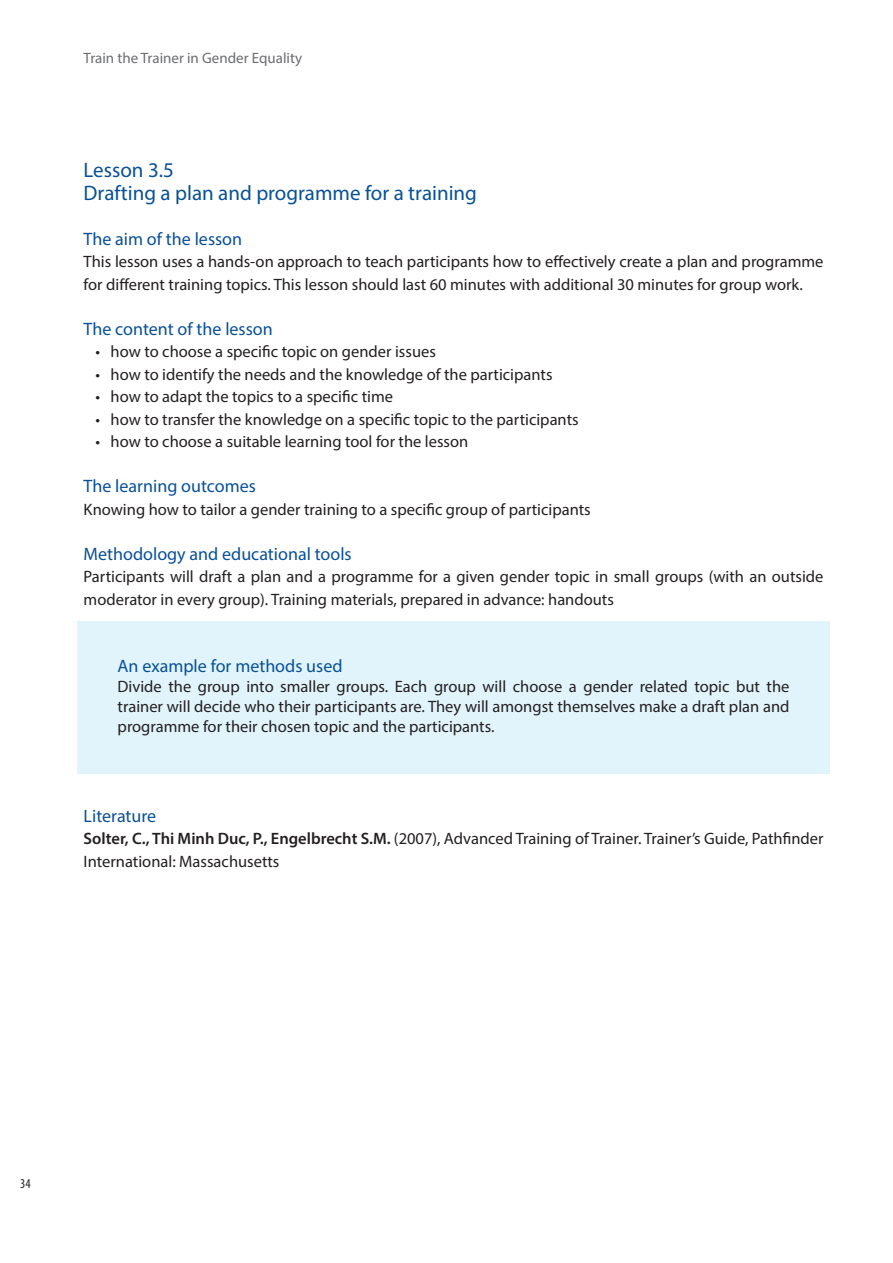
<style>
.page{position:relative;width:893px;height:1263px;background:#fff}
.page>*{position:absolute;margin:0;border:0;box-sizing:border-box;transform-origin:0 0}
.t1{font:21px/22.5px "Myriad Pro";color:#095097}
.t2{font:18px "Myriad Pro";color:#095097}
.t3{font:16.5px/22.5px "Myriad Pro";color:#231f20}
.t4{font:15px "Myriad Pro";color:#6c6d70}
.t5{font:condensed 13.5px "Myriad Pro";color:#231f20}
.s1{font-weight:600}
</style>
<div class="page">
<div style="left:77px;top:622px;width:753px;height:152px;background:#e1f4fc"></div>
<p class="t4" style="left:84px;top:49px;width:220px">Train the Trainer in Gender Equality</p>
<p class="t1" style="left:84px;top:159px;width:395px">Lesson 3.5<br>Drafting a plan and programme for a training</p>
<p class="t2" style="left:84px;top:228px;width:160px">The aim of the lesson</p>
<p class="t3" style="left:84px;top:250px;width:741px">This lesson uses a hands-on approach to teach participants how to effectively create a plan and programme for different training topics. This lesson should last 60 minutes with additional 30 minutes for group work.</p>
<p class="t2" style="left:84px;top:318px;width:191px">The content of the lesson</p>
<p class="t3" style="left:96px;top:340px;width:342px">• how to choose a specific topic on gender issues</p>
<p class="t3" style="left:96px;top:363px;width:458px">• how to identify the needs and the knowledge of the participants</p>
<p class="t3" style="left:96px;top:385px;width:299px">• how to adapt the topics to a specific time</p>
<p class="t3" style="left:96px;top:408px;width:485px">• how to transfer the knowledge on a specific topic to the participants</p>
<p class="t3" style="left:96px;top:430px;width:374px">• how to choose a suitable learning tool for the lesson</p>
<p class="t2" style="left:84px;top:475px;width:174px">The learning outcomes</p>
<p class="t3" style="left:84px;top:498px;width:509px">Knowing how to tailor a gender training to a specific group of participants</p>
<p class="t2" style="left:84px;top:543px;width:270px">Methodology and educational tools</p>
<p class="t3" style="left:84px;top:565px;width:741px">Participants will draft a plan and a programme for a given gender topic in small groups (with an outside moderator in every group). Training materials, prepared in advance: handouts</p>
<p class="t2" style="left:118px;top:655px;width:226px">An example for methods used</p>
<p class="t3" style="left:118px;top:676px;width:673px;line-height:19.8px;text-align:justify">Divide the group into smaller groups. Each group will choose a gender related topic but the trainer will decide who their participants are. They will amongst themselves make a draft plan and programme for their chosen topic and the participants.</p>
<p class="t2" style="left:84px;top:805px;width:74px">Literature</p>
<p class="t3" style="left:84px;top:827px;width:741px"><span class="s1">Solter, C., Thi Minh Duc, P., Engelbrecht S.M.</span> (2007), Advanced Training of Trainer. Trainer’s Guide, Pathfinder<br>International: Massachusetts</p>
<p class="t5" style="left:20px;top:1175px;width:12px">34</p>
</div>
